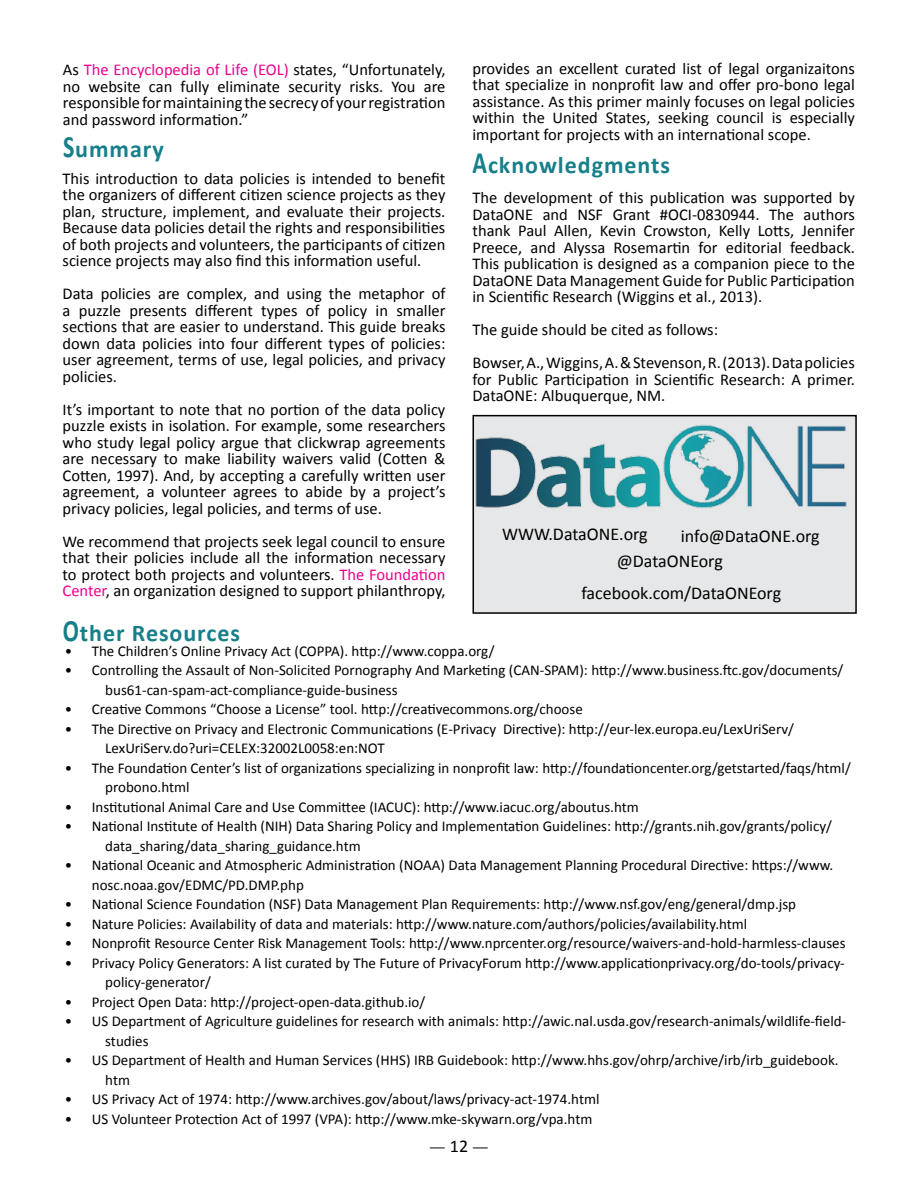
<style>
.page{position:relative;width:918px;height:1188px;background:#fff}
.page>*{position:absolute;margin:0;border:0;box-sizing:border-box;transform-origin:0 0}
.t1{font:700 24px "Calibri";letter-spacing:.04em;color:#177f8a}
.t2{font:18px "Calibri";color:#000}
.t3{font:18px "Minion Pro";color:#000}
.t4{font:16.5px/16.5px "Calibri";color:#000;text-align:justify}
.t5{font:15px/19.5px "Calibri";color:#000}
.s1{color:#ec008c}
.s2{font-size:31.2px}
.s3{font-family:"Calibri"}
</style>
<div class="page">
<div style="left:473px;top:416px;width:383px;height:197px;background:#e6e7e8"></div>
<div style="left:472px;top:415px;width:385px;height:199px;border:2px solid #000"></div>
<img style="left:474px;top:422px;width:373px;height:89px">
<p class="t4" style="left:63px;top:62px;width:384px">As <span class="s1">The Encyclopedia of Life (EOL)</span> states, “Unfortunately, no website can fully eliminate security risks. You are responsible for maintaining the secrecy of your registration and password information.”</p>
<h1 class="t1" style="left:63px;top:134px;width:102px"><span class="s2">S</span>ummary</h1>
<p class="t4" style="left:63px;top:170px;width:384px">This introduction to data policies is intended to benefit the organizers of different citizen science projects as they plan, structure, implement, and evaluate their projects.<br>Because data policies detail the rights and responsibilities of both projects and volunteers, the participants of citizen science projects may also find this information useful.</p>
<p class="t4" style="left:63px;top:286px;width:384px">Data policies are complex, and using the metaphor of a puzzle presents different types of policy in smaller sections that are easier to understand. This guide breaks down data policies into four different types of policies: user agreement, terms of use, legal policies, and privacy policies.</p>
<p class="t4" style="left:63px;top:401px;width:384px">It’s important to note that no portion of the data policy puzzle exists in isolation. For example, some researchers who study legal policy argue that clickwrap agreements are necessary to make liability waivers valid (Cotten &amp; Cotten, 1997). And, by accepting a carefully written user agreement, a volunteer agrees to abide by a project’s privacy policies, legal policies, and terms of use.</p>
<p class="t4" style="left:63px;top:533px;width:384px">We recommend that projects seek legal council to ensure that their policies include all the information necessary to protect both projects and volunteers. <span class="s1">The Foundation Center</span>, an organization designed to support philanthropy,</p>
<p class="t4" style="left:472px;top:60px;width:384px">provides an excellent curated list of legal organizaitons that specialize in nonprofit law and offer pro-bono legal assistance. As this primer mainly focuses on legal policies within the United States, seeking council is especially important for projects with an international scope.</p>
<h1 class="t1" style="left:472px;top:150px;width:199px"><span class="s2">A</span>cknowledgments</h1>
<p class="t4" style="left:472px;top:190px;width:384px">The development of this publication was supported by DataONE and NSF Grant #OCI-0830944. The authors thank Paul Allen, Kevin Crowston, Kelly Lotts, Jennifer Preece, and Alyssa Rosemartin for editorial feedback.<br>This publication is designed as a companion piece to the DataONE Data Management Guide for Public Participation in Scientific Research (Wiggins et al., 2013).</p>
<p class="t4" style="left:472px;top:314px;width:384px;line-height:33px">The guide should be cited as follows:<br>Bowser, A., Wiggins, A. &amp; Stevenson, R. (2013). Data policies</p>
<p class="t4" style="left:472px;top:371px;width:384px">for Public Participation in Scientific Research: A primer.<br>DataONE: Albuquerque, NM.</p>
<p class="t2" style="left:502px;top:523px;width:147px">WWW.DataONE.org</p>
<p class="t2" style="left:681px;top:525px;width:141px">info@DataONE.org</p>
<p class="t2" style="left:617px;top:549px;width:108px">@DataONEorg</p>
<p class="t2" style="left:581px;top:581px;width:201px">facebook.com/DataONEorg</p>
<h1 class="t1" style="left:63px;top:617px;width:179px"><span class="s2">O</span>ther Resources</h1>
<p class="t5" style="left:65px;top:641px;width:431px">• The Children’s Online Privacy Act (COPPA). http://www.coppa.org/</p>
<p class="t5" style="left:105px;top:660px;width:740px;text-indent:-40px">• Controlling the Assault of Non-Solicited Pornography And Marketing (CAN-SPAM): http://www.business.ftc.gov/documents/ bus61-can-spam-act-compliance-guide-business</p>
<p class="t5" style="left:65px;top:699px;width:520px">• Creative Commons “Choose a License” tool. http://creativecommons.org/choose</p>
<p class="t5" style="left:105px;top:719px;width:690px;text-indent:-40px">• The Directive on Privacy and Electronic Communications (E-Privacy Directive): http://eur-lex.europa.eu/LexUriServ/<br>LexUriServ.do?uri=CELEX:32002L0058:en:NOT</p>
<p class="t5" style="left:105px;top:758px;width:747px;text-indent:-40px">• The Foundation Center’s list of organizations specializing in nonprofit law: http://foundationcenter.org/getstarted/faqs/html/ probono.html</p>
<p class="t5" style="left:65px;top:797px;width:576px">• Institutional Animal Care and Use Committee (IACUC): http://www.iacuc.org/aboutus.htm</p>
<p class="t5" style="left:105px;top:816px;width:728px;text-indent:-40px">• National Institute of Health (NIH) Data Sharing Policy and Implementation Guidelines: http://grants.nih.gov/grants/policy/ data_sharing/data_sharing_guidance.htm</p>
<p class="t5" style="left:92px;top:855px;width:743px;text-indent:-27px">• National Oceanic and Atmospheric Administration (NOAA) Data Management Planning Procedural Directive: https://www. nosc.noaa.gov/EDMC/PD.DMP.php</p>
<p class="t5" style="left:65px;top:894px;width:733px">• National Science Foundation (NSF) Data Management Plan Requirements: http://www.nsf.gov/eng/general/dmp.jsp</p>
<p class="t5" style="left:65px;top:914px;width:684px">• Nature Policies: Availability of data and materials: http://www.nature.com/authors/policies/availability.html</p>
<p class="t5" style="left:65px;top:933px;width:782px">• Nonprofit Resource Center Risk Management Tools: http://www.nprcenter.org/resource/waivers-and-hold-harmless-clauses</p>
<p class="t5" style="left:105px;top:953px;width:741px;text-indent:-40px">• Privacy Policy Generators: A list curated by The Future of PrivacyForum http://www.applicationprivacy.org/do-tools/privacy&shy;policy-generator/</p>
<p class="t5" style="left:65px;top:992px;width:362px">• Project Open Data: http://project-open-data.github.io/</p>
<p class="t5" style="left:105px;top:1011px;width:742px;text-indent:-40px">• US Department of Agriculture guidelines for research with animals: http://awic.nal.usda.gov/research-animals/wildlife-field&shy;studies</p>
<p class="t5" style="left:105px;top:1050px;width:735px;text-indent:-41px">• US Department of Health and Human Services (HHS) IRB Guidebook: http://www.hhs.gov/ohrp/archive/irb/irb_guidebook. htm</p>
<p class="t5" style="left:65px;top:1089px;width:536px">• US Privacy Act of 1974: http://www.archives.gov/about/laws/privacy-act-1974.html</p>
<p class="t5" style="left:65px;top:1109px;width:529px">• US Volunteer Protection Act of 1997 (VPA): http://www.mke-skywarn.org/vpa.htm</p>
<p class="t3" style="left:429px;top:1134px;width:61px">— <span class="s3">12</span> —</p>
</div>
